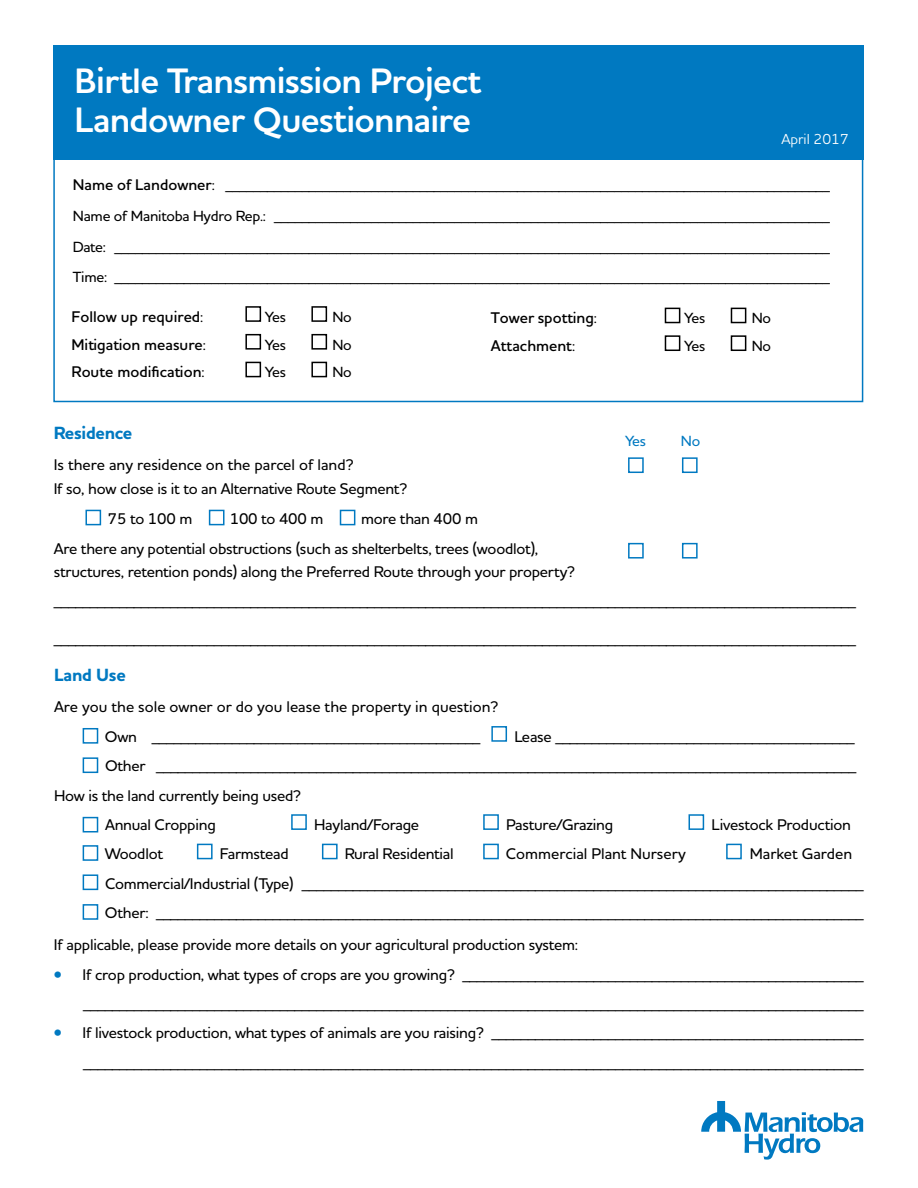
<style>
.page{position:relative;width:918px;height:1188px;background:#fff}
.page>*{position:absolute;margin:0;border:0;box-sizing:border-box;transform-origin:0 0}
.t1{font:700 36px/39px "MH Houschka Std";letter-spacing:-.02em;color:#fff}
.t2{font:700 expanded 18px "MH Houschka Std";letter-spacing:-.015em;color:#0079c1}
.t3{font:500 15.75px/29.4px "MH Houschka Std";letter-spacing:-.015em;color:#000}
.t4{font:600 15.75px "MH Houschka Std";color:#000}
.t5{font:500 15px/30.8px "MH Houschka Std";letter-spacing:-.015em;color:#000;text-align:justify}
.t6{font:500 15px "MH Houschka Std";color:#0079c1}
.t7{font:14.7px "MH Houschka Std";color:#fff}
.s1{font-weight:600;font-size:15.75px}
.s2{font-weight:500;font-size:15px}
.s3{color:#0079c1}
</style>
<div class="page">
<div style="left:53px;top:45px;width:810px;height:114px;background:#0079c1"></div>
<svg style="left:701px;top:1101px;width:162px;height:59px"></svg>
<div style="left:85px;top:510px;width:16px;height:15px;background:#fff;border:2px solid #0079c1"></div>
<div style="left:209px;top:510px;width:16px;height:15px;background:#fff;border:2px solid #0079c1"></div>
<div style="left:340px;top:510px;width:15px;height:15px;background:#fff;border:2px solid #0079c1"></div>
<div style="left:628px;top:457px;width:16px;height:16px;background:#fff;border:2px solid #0079c1"></div>
<div style="left:682px;top:457px;width:16px;height:16px;background:#fff;border:2px solid #0079c1"></div>
<div style="left:628px;top:543px;width:16px;height:16px;background:#fff;border:2px solid #0079c1"></div>
<div style="left:682px;top:543px;width:16px;height:16px;background:#fff;border:2px solid #0079c1"></div>
<div style="left:245px;top:306px;width:16px;height:16px;border:2px solid #000"></div>
<div style="left:311px;top:306px;width:16px;height:16px;border:2px solid #000"></div>
<div style="left:245px;top:334px;width:16px;height:16px;border:2px solid #000"></div>
<div style="left:311px;top:334px;width:16px;height:16px;border:2px solid #000"></div>
<div style="left:245px;top:362px;width:16px;height:15px;border:2px solid #000"></div>
<div style="left:311px;top:362px;width:16px;height:15px;border:2px solid #000"></div>
<div style="left:665px;top:308px;width:15px;height:15px;border:2px solid #000"></div>
<div style="left:731px;top:308px;width:15px;height:15px;border:2px solid #000"></div>
<div style="left:665px;top:335px;width:15px;height:16px;border:2px solid #000"></div>
<div style="left:731px;top:335px;width:15px;height:16px;border:2px solid #000"></div>
<div style="left:491px;top:726px;width:16px;height:16px;background:#fff;border:2px solid #0079c1"></div>
<div style="left:291px;top:814px;width:16px;height:16px;background:#fff;border:2px solid #0079c1"></div>
<div style="left:483px;top:814px;width:16px;height:16px;background:#fff;border:2px solid #0079c1"></div>
<div style="left:689px;top:814px;width:15px;height:16px;background:#fff;border:2px solid #0079c1"></div>
<div style="left:197px;top:844px;width:16px;height:15px;background:#fff;border:2px solid #0079c1"></div>
<div style="left:322px;top:844px;width:16px;height:15px;background:#fff;border:2px solid #0079c1"></div>
<div style="left:483px;top:844px;width:16px;height:15px;background:#fff;border:2px solid #0079c1"></div>
<div style="left:726px;top:844px;width:16px;height:15px;background:#fff;border:2px solid #0079c1"></div>
<div style="left:83px;top:817px;width:15px;height:15px;background:#fff;border:2px solid #0079c1"></div>
<div style="left:83px;top:757px;width:15px;height:16px;background:#fff;border:2px solid #0079c1"></div>
<div style="left:83px;top:728px;width:15px;height:16px;background:#fff;border:2px solid #0079c1"></div>
<div style="left:83px;top:874px;width:15px;height:16px;background:#fff;border:2px solid #0079c1"></div>
<div style="left:83px;top:904px;width:15px;height:16px;background:#fff;border:2px solid #0079c1"></div>
<div style="left:83px;top:845px;width:15px;height:16px;background:#fff;border:2px solid #0079c1"></div>
<h1 class="t1" style="left:75px;top:62px;width:408px">Birtle Transmission Project<br>Landowner Questionnaire</h1>
<p class="t7" style="left:781px;top:129px;width:69px">April 2017</p>
<p class="t5" style="left:73px;top:169px;width:759px"><span class="s1">Name of Landowner</span>: _______________________________________________________________________________________ Name of Manitoba Hydro Rep.: ________________________________________________________________________________ Date: _______________________________________________________________________________________________________ Time: _______________________________________________________________________________________________________</p>
<p class="t4" style="left:71px;top:306px;width:133px">Follow up required<span class="s2">:</span></p>
<p class="t5" style="left:265px;top:301px;width:23px">Yes</p>
<p class="t5" style="left:332px;top:301px;width:21px">No</p>
<p class="t4" style="left:71px;top:334px;width:136px">Mitigation measure<span class="s2">:</span></p>
<p class="t5" style="left:265px;top:329px;width:23px">Yes</p>
<p class="t5" style="left:332px;top:329px;width:21px">No</p>
<p class="t4" style="left:71px;top:361px;width:135px">Route modification<span class="s2">:</span></p>
<p class="t5" style="left:265px;top:356px;width:23px">Yes</p>
<p class="t5" style="left:332px;top:356px;width:21px">No</p>
<p class="t4" style="left:491px;top:307px;width:108px">Tower spotting<span class="s2">:</span></p>
<p class="t5" style="left:684px;top:302px;width:23px">Yes</p>
<p class="t5" style="left:752px;top:302px;width:21px">No</p>
<p class="t4" style="left:491px;top:335px;width:86px">Attachment<span class="s2">:</span></p>
<p class="t5" style="left:684px;top:330px;width:23px">Yes</p>
<p class="t5" style="left:752px;top:330px;width:21px">No</p>
<p class="t2" style="left:54px;top:421px;width:80px">Residence</p>
<p class="t3" style="left:54px;top:452px;width:355px;line-height:24px">Is there any residence on the parcel of land?<br>If so, how close is it to an Alternative Route Segment?</p>
<p class="t3" style="left:108px;top:503px;width:86px">75 to 100 m</p>
<p class="t3" style="left:230px;top:503px;width:95px">100 to 400 m</p>
<p class="t6" style="left:625px;top:431px;width:23px">Yes</p>
<p class="t6" style="left:681px;top:431px;width:21px">No</p>
<p class="t3" style="left:54px;top:502px;width:486px;line-height:30.6px;text-indent:307px">more than 400 m<br>Are there any potential obstructions (such as shelterbelts, trees (woodlot),</p>
<p class="t3" style="left:54px;top:556px;width:804px">structures, retention ponds) along the Preferred Route through your property? ______________________________________________________________________________________________________________</p>
<p class="t3" style="left:54px;top:623px;width:804px">______________________________________________________________________________________________________________</p>
<p class="t2" style="left:54px;top:664px;width:73px">Land Use</p>
<p class="t3" style="left:105px;top:692px;width:395px;text-indent:-51px">Are you the sole owner or do you lease the property in question?<br>Own _____________________________________________</p>
<p class="t3" style="left:514px;top:721px;width:342px">Lease _________________________________________</p>
<p class="t3" style="left:105px;top:751px;width:753px">Other ________________________________________________________________________________________________</p>
<p class="t3" style="left:54px;top:780px;width:249px">How is the land currently being used?</p>
<p class="t3" style="left:105px;top:809px;width:112px">Annual Cropping</p>
<p class="t3" style="left:314px;top:809px;width:107px">Hayland/Forage</p>
<p class="t3" style="left:506px;top:809px;width:108px">Pasture/Grazing</p>
<p class="t3" style="left:711px;top:809px;width:141px">Livestock Production</p>
<p class="t3" style="left:105px;top:839px;width:60px">Woodlot</p>
<p class="t3" style="left:220px;top:839px;width:70px">Farmstead</p>
<p class="t3" style="left:345px;top:839px;width:111px">Rural Residential</p>
<p class="t3" style="left:506px;top:839px;width:182px">Commercial Plant Nursery</p>
<p class="t3" style="left:105px;top:839px;width:760px;text-indent:645px">Market Garden<br>Commercial/Industrial (Type) _____________________________________________________________________________<br>Other: _________________________________________________________________________________________________</p>
<p class="t3" style="left:54px;top:930px;width:526px">If applicable, please provide more details on your agricultural production system:</p>
<p class="t3" style="left:54px;top:959px;width:811px;text-align:right"><span class="s3">•</span> If crop production, what types of crops are you growing? _______________________________________________________ ___________________________________________________________________________________________________________</p>
<p class="t3" style="left:54px;top:1018px;width:811px;text-align:right"><span class="s3">•</span> If livestock production, what types of animals are you raising? ___________________________________________________ ___________________________________________________________________________________________________________</p>
</div>
